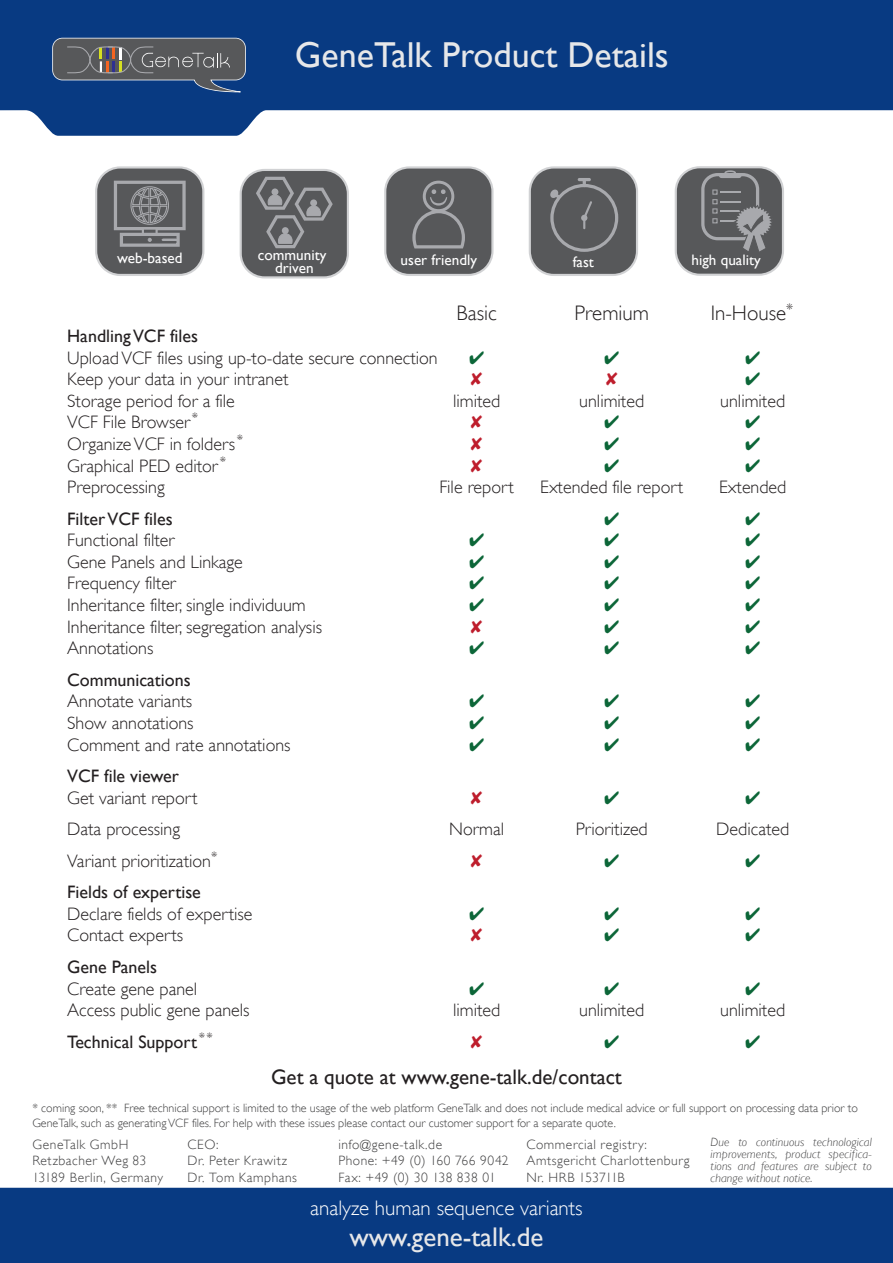
<style>
.page{position:relative;width:893px;height:1263px;background:#fff}
.page>*{position:absolute;margin:0;border:0;box-sizing:border-box;transform-origin:0 0}
.t1{font:36px "Gill Sans";color:#e6e7e9}
.t2{font:27px "Gill Sans";color:#e6e7e9}
.t3{font:21px "Gill Sans";color:#231f20}
.t4{font:300 21px "Gill Sans";color:#fff}
.t5{font:300 21px "Gill Sans";color:#231f20}
.t6{font:300 18px "Gill Sans";color:#231f20}
.t7{font:18px "Gill Sans";color:#231f20}
.t8{font:15.15px/13px "Gill Sans";color:#fff;text-align:center}
.t9{font:300 13.5px/16.5px "Gill Sans";letter-spacing:.04em;color:#3e3e3f}
.t10{font:300 12px/14.4px "Gill Sans";color:#3e3e3f}
.t11{font:italic 300 12px/12px "Gill Sans";letter-spacing:.01em;color:#3e3e3f;text-align:justify}
</style>
<div class="page">
<svg style="left:0;top:0;width:893px;height:136px;fill:#083a82"></svg>
<svg style="left:52px;top:38px;width:194px;height:55px;background:#525c6d"></svg>
<div style="left:0;top:1188px;width:893px;height:75px;background:#083a82"></div>
<svg style="left:529px;top:166px;width:109px;height:110px;background:#6c6d6f"></svg>
<svg style="left:384px;top:166px;width:110px;height:110px;background:#6d6e70"></svg>
<svg style="left:240px;top:169px;width:109px;height:109px;background:#707173"></svg>
<div style="left:271px;top:188px;width:7px;height:7px;background:#a8a9ad;border-radius:50%"></div>
<svg style="left:95px;top:166px;width:109px;height:110px;background:#737476"></svg>
<svg style="left:675px;top:166px;width:109px;height:110px;background:#727375"></svg>
<h1 class="t1" style="left:295px;top:34px;width:375px">GeneTalk Product Details</h1>
<p class="t8" style="left:258px;top:248px;width:70px">community driven</p>
<p class="t8" style="left:117px;top:251px;width:67px">web-based</p>
<p class="t8" style="left:692px;top:254px;width:71px">high quality</p>
<p class="t8" style="left:401px;top:254px;width:78px">user friendly</p>
<p class="t8" style="left:573px;top:255px;width:23px">fast</p>
<p class="t5" style="left:457px;top:301px;width:42px">Basic</p>
<p class="t5" style="left:575px;top:301px;width:76px">Premium</p>
<p class="t5" style="left:711px;top:301px;width:84px">In-House<sup>*</sup></p>
<p class="t7" style="left:67px;top:325px;width:132px">Handling VCF files</p>
<p class="t6" style="left:67px;top:347px;width:372px">Upload VCF files using up-to-date secure connection</p>
<p class="t6" style="left:67px;top:369px;width:223px">Keep your data in your intranet</p>
<p class="t6" style="left:67px;top:390px;width:169px">Storage period for a file</p>
<p class="t6" style="left:453px;top:390px;width:49px">limited</p>
<p class="t6" style="left:579px;top:390px;width:66px">unlimited</p>
<p class="t6" style="left:720px;top:390px;width:66px">unlimited</p>
<p class="t6" style="left:67px;top:412px;width:132px">VCF File Browser <sup>*</sup></p>
<p class="t6" style="left:67px;top:434px;width:178px">Organize VCF in folders <sup>*</sup></p>
<p class="t6" style="left:67px;top:455px;width:160px">Graphical PED editor <sup>*</sup></p>
<p class="t6" style="left:67px;top:477px;width:99px">Preprocessing</p>
<p class="t6" style="left:439px;top:477px;width:76px">File report</p>
<p class="t6" style="left:540px;top:477px;width:145px">Extended file report</p>
<p class="t6" style="left:719px;top:477px;width:69px">Extended</p>
<p class="t7" style="left:67px;top:508px;width:107px">Filter VCF files</p>
<p class="t6" style="left:67px;top:530px;width:109px">Functional filter</p>
<p class="t6" style="left:67px;top:551px;width:177px">Gene Panels and Linkage</p>
<p class="t6" style="left:67px;top:573px;width:110px">Frequency filter</p>
<p class="t6" style="left:67px;top:595px;width:240px">Inheritance filter, single individuum</p>
<p class="t6" style="left:67px;top:616px;width:256px">Inheritance filter, segregation analysis</p>
<p class="t6" style="left:67px;top:638px;width:88px">Annotations</p>
<p class="t7" style="left:67px;top:669px;width:125px">Communications</p>
<p class="t6" style="left:67px;top:691px;width:127px">Annotate variants</p>
<p class="t6" style="left:67px;top:713px;width:128px">Show annotations</p>
<p class="t6" style="left:67px;top:734px;width:225px">Comment and rate annotations</p>
<p class="t7" style="left:67px;top:765px;width:113px">VCF file viewer</p>
<p class="t6" style="left:67px;top:787px;width:132px">Get variant report</p>
<p class="t6" style="left:67px;top:819px;width:114px">Data processing</p>
<p class="t6" style="left:449px;top:819px;width:57px">Normal</p>
<p class="t6" style="left:576px;top:819px;width:74px">Prioritized</p>
<p class="t6" style="left:716px;top:819px;width:74px">Dedicated</p>
<p class="t6" style="left:67px;top:850px;width:152px">Variant prioritization<sup>*</sup></p>
<p class="t7" style="left:67px;top:881px;width:135px">Fields of expertise</p>
<p class="t6" style="left:67px;top:903px;width:187px">Declare fields of expertise</p>
<p class="t6" style="left:67px;top:925px;width:118px">Contact experts</p>
<p class="t7" style="left:67px;top:956px;width:91px">Gene Panels</p>
<p class="t6" style="left:67px;top:978px;width:131px">Create gene panel</p>
<p class="t6" style="left:67px;top:1000px;width:184px">Access public gene panels</p>
<p class="t6" style="left:453px;top:1000px;width:49px">limited</p>
<p class="t6" style="left:579px;top:1000px;width:66px">unlimited</p>
<p class="t6" style="left:720px;top:1000px;width:66px">unlimited</p>
<p class="t7" style="left:67px;top:1031px;width:147px">Technical Support <sup>**</sup></p>
<p class="t3" style="left:271px;top:1064px;width:352px">Get a quote at www.gene-talk.de/contact</p>
<p class="t10" style="left:32px;top:1101px;width:827px">* coming soon, ** Free technical support is limited to the usage of the web platform GeneTalk and does not include medical advice or full support on processing data prior to<br>GeneTalk, such as generating VCF files. For help with these issues please contact our customer support for a separate quote.</p>
<p class="t9" style="left:32px;top:1136px;width:132px">GeneTalk GmbH<br>Retzbacher Weg 83<br>13189 Berlin, Germany</p>
<p class="t9" style="left:188px;top:1136px;width:111px">CEO:<br>Dr. Peter Krawitz<br>Dr. Tom Kamphans</p>
<p class="t9" style="left:338px;top:1136px;width:172px">info@gene-talk.de<br>Phone: +49 (0) 160 766 9042<br>Fax: +49 (0) 30 138 838 01</p>
<p class="t9" style="left:526px;top:1136px;width:165px">Commercial registry:<br>Amtsgericht Charlottenburg<br>Nr. HRB 153711B</p>
<p class="t11" style="left:711px;top:1136px;width:163px">Due to continuous technological improvements, product specifica&shy;tions and features are subject to change without notice.</p>
<p class="t4" style="left:310px;top:1196px;width:274px">analyze human sequence variants</p>
<h2 class="t2" style="left:349px;top:1221px;width:196px">www.gene-talk.de</h2>
</div>
